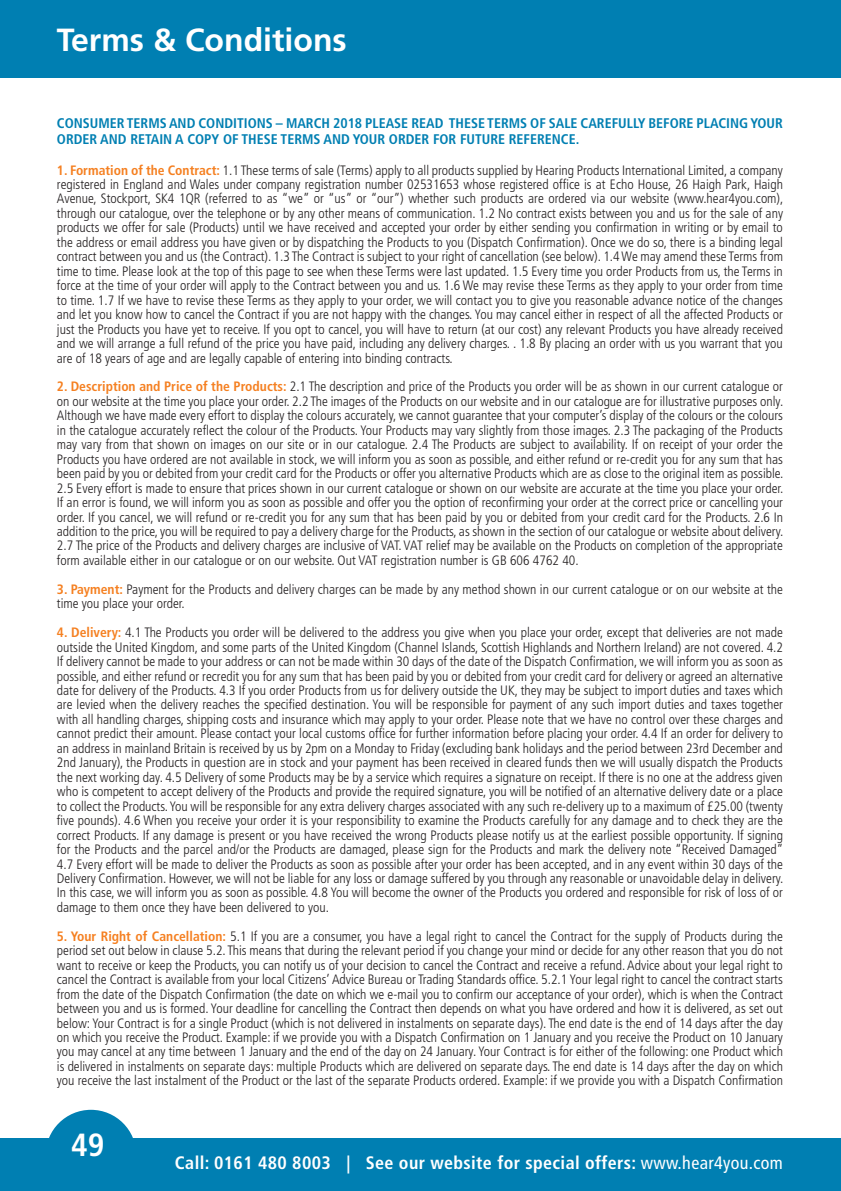
<style>
.page{position:relative;width:841px;height:1191px;background:#fff}
.page>*{position:absolute;margin:0;border:0;box-sizing:border-box;transform-origin:0 0}
.t1{font:700 32px "Frutiger LT Std";color:#fff}
.t2{font:700 condensed 32px "Frutiger LT Std";color:#fff}
.t3{font:700 condensed 18px "Frutiger LT Std";letter-spacing:.02em;color:#fff}
.t4{font:700 condensed 14px/16px "Frutiger LT Std";color:#007fb2}
.t5{font:300 condensed 13.6px/14.4px "Frutiger LT Std";color:#231f20;text-align:justify}
.s1{font-weight:700;color:#f58021}
.s2{font-weight:400}
</style>
<div class="page">
<div style="left:0;top:0;width:839px;height:78px;background:#007fb2"></div>
<hr style="left:839px;top:0;width:2px;height:78px;background:#007fb2">
<div style="left:0;top:1138px;width:839px;height:53px;background:#007fb2"></div>
<svg style="left:49px;top:1110px;width:84px;height:28px"></svg>
<hr style="left:839px;top:1138px;width:2px;height:53px;background:#007fb2">
<h1 class="t1" style="left:57px;top:21px;width:291px">Terms &amp; Conditions</h1>
<p class="t4" style="left:57px;top:115px;width:727px">CONSUMER TERMS AND CONDITIONS – MARCH 2018 PLEASE READ THESE TERMS OF SALE CAREFULLY BEFORE PLACING YOUR<br>ORDER AND RETAIN A COPY OF THESE TERMS AND YOUR ORDER FOR FUTURE REFERENCE.</p>
<p class="t5" style="left:57px;top:163px;width:728px"><span class="s1">1. Formation of the Contract:</span> 1.1 These terms of sale (Terms) apply to all products supplied by Hearing Products International Limited, a company registered in England and Wales under company registration number 02531653 whose registered office is at Echo House, 26 Haigh Park, Haigh Avenue, Stockport, SK4 1QR (referred to as “we” or “us” or “our”) whether such products are ordered via our website (www.hear4you.com), through our catalogue, over the telephone or by any other means of communication. 1.2 No contract exists between you and us for the sale of any products we offer for sale (Products) until we have received and accepted your order by either sending you confirmation in writing or by email to the address or email address you have given or by dispatching the Products to you (Dispatch Confirmation). Once we do so, there is a binding legal contract between you and us (the Contract). 1.3 The Contract is subject to your right of cancellation (see below). 1.4 We may amend these Terms from time to time. Please look at the top of this page to see when these Terms were last updated. 1.5 Every time you order Products from us, the Terms in force at the time of your order will apply to the Contract between you and us. 1.6 We may revise these Terms as they apply to your order from time to time. 1.7 If we have to revise these Terms as they apply to your order, we will contact you to give you reasonable advance notice of the changes and let you know how to cancel the Contract if you are not happy with the changes. You may cancel either in respect of all the affected Products or just the Products you have yet to receive. If you opt to cancel, you will have to return (at our cost) any relevant Products you have already received and we will arrange a full refund of the price you have paid, including any delivery charges. . 1.8 By placing an order with us you warrant that you are of 18 years of age and are legally capable of entering into binding contracts.</p>
<p class="t5" style="left:57px;top:380px;width:728px"><span class="s1">2. Description and Price of the Products:</span> 2.1 The description and price of the Products you order will be as shown in our current catalogue or on our website at the time you place your order. 2.2 The images of the Products on our website and in our catalogue are for illustrative purposes only.<br>Although we have made every effort to display the colours accurately, we cannot guarantee that your computer’s display of the colours or the colours in the catalogue accurately reflect the colour of the Products. Your Products may vary slightly from those images. 2.3 The packaging of the Products may vary from that shown on images on our site or in our catalogue. 2.4 The Products are subject to availability. If on receipt of your order the Products you have ordered are not available in stock, we will inform you as soon as possible, and either refund or re-credit you for any sum that has been paid by you or debited from your credit card for the Products or offer you alternative Products which are as close to the original item as possible.<br>2.5 Every effort is made to ensure that prices shown in our current catalogue or shown on our website are accurate at the time you place your order.<br>If an error is found, we will inform you as soon as possible and offer you the option of reconfirming your order at the correct price or cancelling your order. If you cancel, we will refund or re-credit you for any sum that has been paid by you or debited from your credit card for the Products. 2.6 In addition to the price, you will be required to pay a delivery charge for the Products, as shown in the section of our catalogue or website about delivery.<br>2.7 The price of the Products and delivery charges are inclusive of VAT. VAT relief may be available on the Products on completion of the appropriate form available either in our catalogue or on our website. Out VAT registration number is GB 606 4762 40.</p>
<p class="t5" style="left:57px;top:582px;width:727px"><span class="s1">3. Payment:</span> Payment for the Products and delivery charges can be made by any method shown in our current catalogue or on our website at the time you place your order.</p>
<p class="t5" style="left:57px;top:625px;width:728px"><span class="s1">4. Delivery:</span> 4.1 The Products you order will be delivered to the address you give when you place your order, except that deliveries are not made outside the United Kingdom, and some parts of the United Kingdom (Channel Islands, Scottish Highlands and Northern Ireland) are not covered. 4.2<br>If delivery cannot be made to your address or can not be made within 30 days of the date of the Dispatch Confirmation, we will inform you as soon as possible, and either refund or recredit you for any sum that has been paid by you or debited from your credit card for delivery or agreed an alternative date for delivery of the Products. 4.3 If you order Products from us for delivery outside the UK, they may be subject to import duties and taxes which are levied when the delivery reaches the specified destination. You will be responsible for payment of any such import duties and taxes together with all handling charges, shipping costs and insurance which may apply to your order. Please note that we have no control over these charges and cannot predict their amount. Please contact your local customs office for further information before placing your order. 4.4 If an order for delivery to an address in mainland Britain is received by us by 2pm on a Monday to Friday (excluding bank holidays and the period between 23rd December and 2nd January), the Products in question are in stock and your payment has been received in cleared funds then we will usually dispatch the Products the next working day. 4.5 Delivery of some Products may be by a service which requires a signature on receipt. If there is no one at the address given who is competent to accept delivery of the Products and provide the required signature, you will be notified of an alternative delivery date or a place to collect the Products. You will be responsible for any extra delivery charges associated with any such re-delivery up to a maximum of £25.00 (twenty five pounds). 4.6 When you receive your order it is your responsibility to examine the Products carefully for any damage and to check they are the correct Products. If any damage is present or you have received the wrong Products please notify us at the earliest possible opportunity. If signing for the Products and the parcel and/or the Products are damaged, please sign for the Products and mark the delivery note “Received Damaged” 4.7 Every effort will be made to deliver the Products as soon as possible after your order has been accepted, and in any event within 30 days of the Delivery Confirmation. However, we will not be liable for any loss or damage suffered by you through any reasonable or unavoidable delay in delivery.<br>In this case, we will inform you as soon as possible. 4.8 You will become the owner of the Products you ordered and responsible for risk of loss of or damage to them once they have been delivered to you.</p>
<p class="t5" style="left:57px;top:929px;width:727px"><span class="s1">5. Your Right of Cancellation:</span> 5.1 If you are a consumer, you have a legal right to cancel the Contract for the supply of Products during the period set out below in clause 5.2. This means that during the relevant period if you change your mind or decide for any other reason that you do not want to receive or keep the Products, you can notify us of your decision to cancel the Contract and receive a refund. Advice about your legal right to cancel the Contract is available from your local Citizens’ Advice Bureau or Trading Standards office. 5.2.1 Your legal right to cancel the contract starts from the date of the Dispatch Confirmation (the date on which we e-mail you to confirm our acceptance of your order), which is when the Contract between you and us is formed. Your deadline for cancelling the Contract then depends on what you have ordered and how it is delivered, as set out below: Your Contract is for a single Product (which is not delivered in instalments on separate days). The end date is the end of 14 days after the day on which you receive the Product. Example: if we provide you with a Dispatch Confirmation on 1 January and you receive the Product on 10 January you may cancel at any time between 1 January and the end of the day on 24 January. Your Contract is for either of the following: one Product which is delivered in instalments on separate days: multiple Products which are delivered on separate days. The end date is 14 days after the day on which you receive the last instalment of the Product or the last of the separate Products ordered. Example: if we provide you with a Dispatch Confirmation</p>
<h1 class="t2" style="left:71px;top:1126px;width:35px">49</h1>
<h2 class="t3" style="left:175px;top:1152px;width:609px">Call: 0161 480 8003 | See our website for special offers: <span class="s2">www.hear4you.com</span></h2>
</div>
